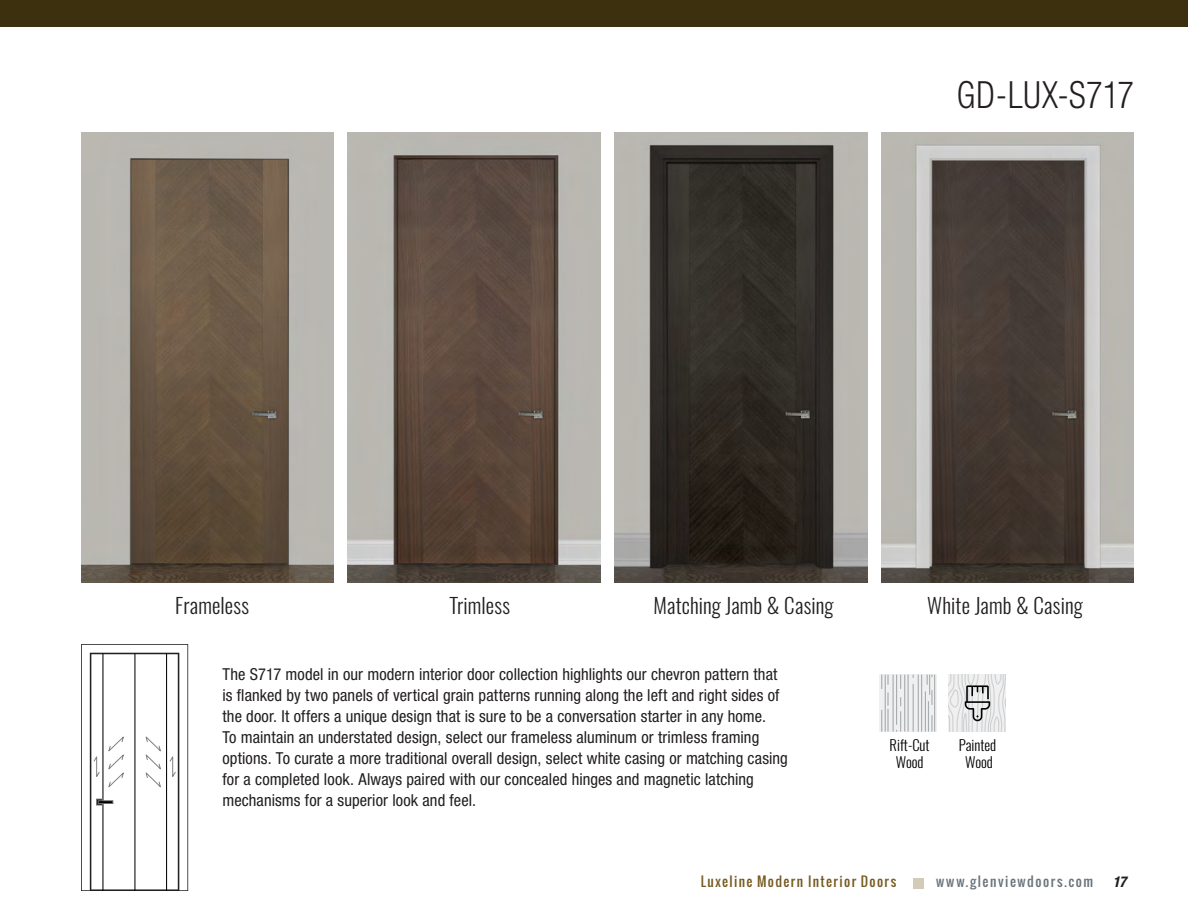
<style>
.page{position:relative;width:1188px;height:918px;background:#fff}
.page>*{position:absolute;margin:0;border:0;box-sizing:border-box;transform-origin:0 0}
.PRODUCT_TITLE_-_No_L{font:300 condensed 37.5px "Helvetica Neue LT Std";letter-spacing:.02em;color:#231f20;scale:.92 1}
.Jamb{font:300 21px "Oswald";letter-spacing:.005em;color:#231f20}
.t1{font:condensed 16.5px/21px "Helvetica Neue LT Std";letter-spacing:.005em;color:#231f20}
.t2{font:italic 700 condensed 15px "Helvetica Neue LT Std";color:#231f20}
.t3{font:300 14.55px/17.2px "Oswald";color:#000101;text-align:center}
.t4{font:13.2px "Oswald";letter-spacing:.105em;color:#765b23}
.t5{font:13.2px "Oswald";letter-spacing:.12em;color:#6a747b}
</style>
<div class="page">
<svg style="left:949px;top:675px;width:57px;height:57px"></svg>
<svg style="left:880px;top:675px;width:57px;height:57px;fill:#f0f0f1"></svg>
<svg style="left:900px;top:675px;width:1px;height:14px"></svg>
<hr style="left:893px;top:675px;width:1px;height:57px;background:#a7acaf">
<hr style="left:904px;top:675px;width:1px;height:57px;background:#a7acaf">
<hr style="left:908px;top:675px;width:1px;height:57px;background:#a7acaf">
<hr style="left:918px;top:675px;width:1px;height:57px;background:#a7acaf">
<hr style="left:921px;top:675px;width:1px;height:57px;background:#a7acaf">
<hr style="left:925px;top:691px;width:1px;height:41px;background:#a7acaf">
<hr style="left:934px;top:675px;width:1px;height:57px;background:#a7acaf">
<hr style="left:928px;top:701px;width:1px;height:31px;background:#a7acaf">
<hr style="left:913px;top:684px;width:1px;height:48px;background:#a7acaf">
<svg style="left:927px;top:675px;width:6px;height:30px"></svg>
<svg style="left:931px;top:715px;width:2px;height:17px"></svg>
<hr style="left:896px;top:675px;width:1px;height:50px;background:#a7acaf">
<svg style="left:896px;top:697px;width:5px;height:35px"></svg>
<svg style="left:881px;top:675px;width:8px;height:57px"></svg>
<img style="left:81px;top:133px;width:252px;height:450px">
<img style="left:615px;top:133px;width:252px;height:450px">
<img style="left:348px;top:133px;width:252px;height:450px">
<img style="left:882px;top:133px;width:252px;height:450px">
<svg style="left:81px;top:644px;width:107px;height:247px"></svg>
<div style="left:98px;top:801px;width:15px;height:3px;border:1px solid #6e6e6e"></div>
<div style="left:0;top:0;width:1188px;height:27px;background:#3d300e"></div>
<div style="left:913px;top:878px;width:10px;height:11px;background:#d3cbb8"></div>
<p class="PRODUCT_TITLE_-_No_L" style="left:957px;top:73px;width:194px">GD-LUX-S717</p>
<p class="Jamb" style="left:175px;top:591px;width:75px">Frameless</p>
<p class="Jamb" style="left:450px;top:591px;width:62px">Trimless</p>
<p class="Jamb" style="left:654px;top:591px;width:182px">Matching Jamb &amp; Casing</p>
<p class="Jamb" style="left:927px;top:591px;width:157px">White Jamb &amp; Casing</p>
<p class="t1" style="left:222px;top:664px;width:567px">The S717 model in our modern interior door collection highlights our chevron pattern that is flanked by two panels of vertical grain patterns running along the left and right sides of the door. It offers a unique design that is sure to be a conversation starter in any home.<br>To maintain an understated design, select our frameless aluminum or trimless framing options. To curate a more traditional overall design, select white casing or matching casing for a completed look. Always paired with our concealed hinges and magnetic latching mechanisms for a superior look and feel.</p>
<p class="t3" style="left:890px;top:737px;width:42px">Rift-Cut<br>Wood</p>
<p class="t3" style="left:959px;top:737px;width:39px">Painted<br>Wood</p>
<p class="t4" style="left:701px;top:872px;width:197px">Luxeline Modern Interior Doors</p>
<p class="t5" style="left:936px;top:872px;width:159px">www.glenviewdoors.com</p>
<p class="t2" style="left:1113px;top:872px;width:15px">17</p>
</div>
